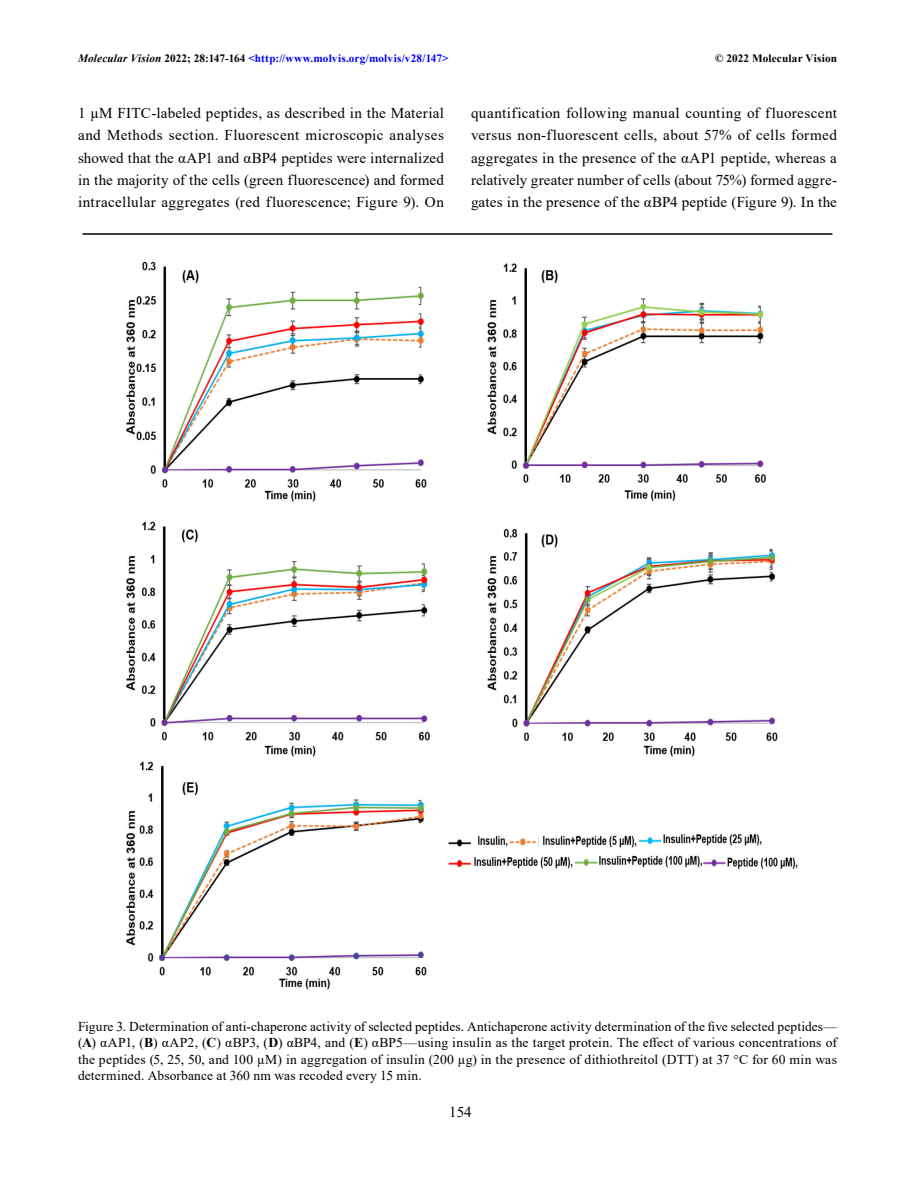
<style>
.page{position:relative;width:918px;height:1188px;background:#fff}
.page>*{position:absolute;margin:0;border:0;box-sizing:border-box;transform-origin:0 0}
.Para_No_Ind{font:15px/22px "Times New Roman";letter-spacing:.02em;color:#000;text-align:justify}
.Fig_Caption{font:13.5px/16.5px "Times New Roman";letter-spacing:.01em;color:#000;text-align:justify}
.Header_Align_Left{font:700 11.25px "Times New Roman";letter-spacing:.015em;color:#00f}
.Header_Align_Right{font:700 11.25px "Times New Roman";letter-spacing:.015em;color:#000}
.s1{font-style:italic;color:#000}
.s2{color:#000}
.s3{font-weight:700}
</style>
<div class="page">
<img style="left:126px;top:261px;width:672px;height:729px">
<hr style="left:82px;top:233px;width:750px;height:2px;background:#000">
<p class="Header_Align_Left" style="left:78px;top:50px;width:372px"><span class="s1">Molecular Vision</span> <span class="s2">2022; 28:147-164</span> &lt;http://www.molvis.org/molvis/v28/147&gt;</p>
<p class="Header_Align_Right" style="left:715px;top:50px;width:123px">© 2022 Molecular Vision</p>
<p class="Para_No_Ind" style="left:78px;top:102px;width:368px">1 µM FITC-labeled peptides, as described in the Material and Methods section. Fluorescent microscopic analyses showed that the αAP1 and αBP4 peptides were internalized in the majority of the cells (green fluorescence) and formed intracellular aggregates (red fluorescence; Figure 9). On</p>
<p class="Para_No_Ind" style="left:471px;top:102px;width:368px">quantification following manual counting of fluorescent versus non-fluorescent cells, about 57% of cells formed aggregates in the presence of the αAP1 peptide, whereas a relatively greater number of cells (about 75%) formed aggre&shy;gates in the presence of the αBP4 peptide (Figure 9). In the</p>
<p class="Fig_Caption" style="left:78px;top:1017px;width:761px">Figure 3. Determination of anti-chaperone activity of selected peptides. Antichaperone activity determination of the five selected peptides— (<span class="s3">A</span>) αAP1, (<span class="s3">B</span>) αAP2, (<span class="s3">C</span>) αBP3, (<span class="s3">D</span>) αBP4, and (<span class="s3">E</span>) αBP5—using insulin as the target protein. The effect of various concentrations of the peptides (5, 25, 50, and 100 µM) in aggregation of insulin (200 µg) in the presence of dithiothreitol (DTT) at 37 °C for 60 min was determined. Absorbance at 360 nm was recoded every 15 min.</p>
<p class="Para_No_Ind" style="left:449px;top:1101px;width:24px">154</p>
</div>
